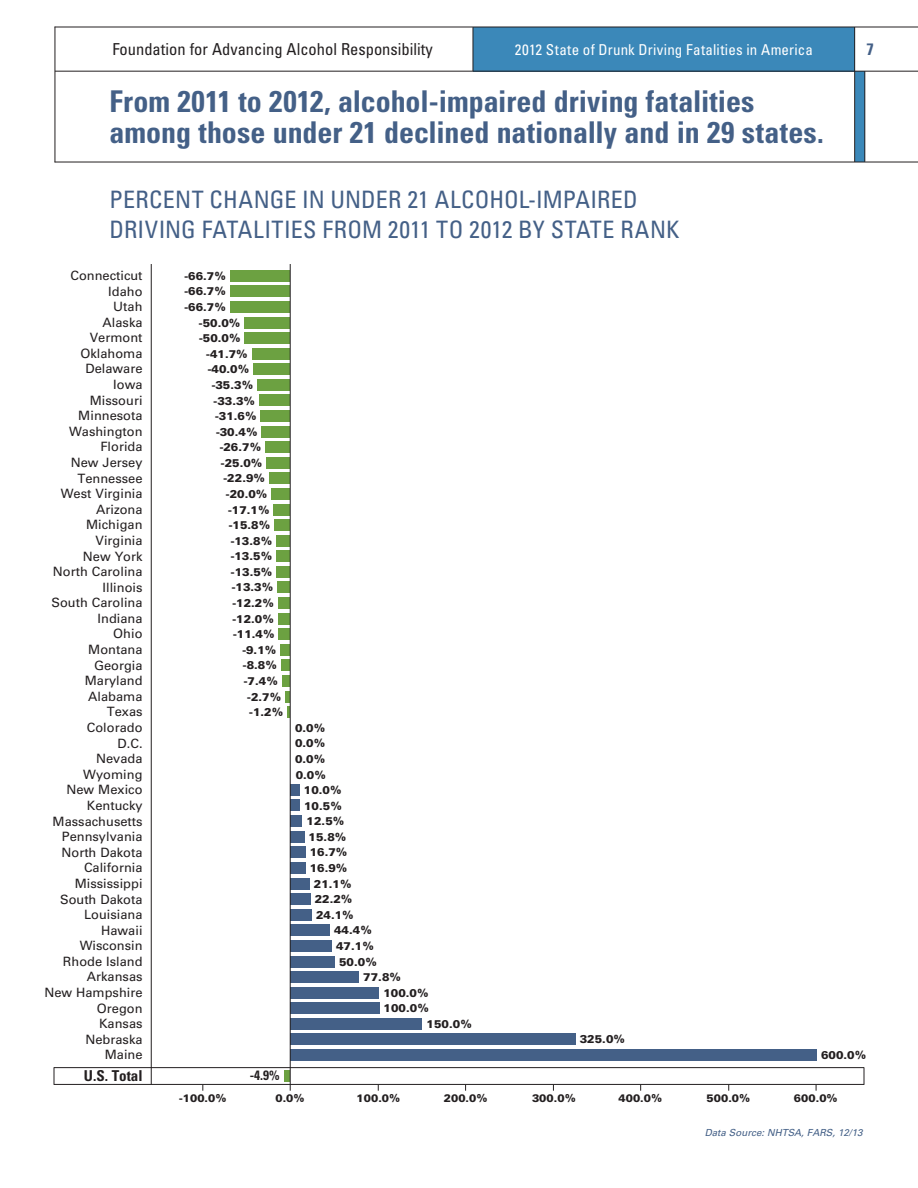
<style>
.page{position:relative;width:918px;height:1188px;background:#fff}
.page>*{position:absolute;margin:0;border:0;box-sizing:border-box;transform-origin:0 0}
.t1{font:700 condensed 30px/31.5px "Univers LT Std";letter-spacing:-.005em;color:#446087}
.t2{font:condensed 24px/30px "Univers LT Std";letter-spacing:.01em;color:#446087}
.t3{font:condensed 16.5px "Univers LT Std";color:#231f20}
.t4{font:700 condensed 16.5px "Univers LT Std";color:#446087}
.t5{font:condensed 15px "Univers LT Std";letter-spacing:.02em;color:#fff}
.t6{font:700 condensed 15px "Univers LT Std";color:#231f20}
.t7{font:700 condensed 13.5px "Univers LT Std";color:#231f20}
.t8{font:12.9px/15.6px "Univers LT Std";color:#231f20;text-align:right}
.t9{font:900 11.25px "Univers LT Std";color:#231f20}
.t10{font:900 10.95px "Univers LT Std";color:#231f20}
.t11{font:italic 9.75px "Univers LT Std";color:#446087}
</style>
<div class="page">
<div style="left:473px;top:27px;width:382px;height:44px;background:#3b88b9"></div>
<div style="left:855px;top:71px;width:10px;height:91px;background:#3b88b9"></div>
<hr style="left:55px;top:27px;width:1px;height:135px;background:#231f20">
<hr style="left:55px;top:162px;width:863px;height:1px;background:#231f20">
<hr style="left:864px;top:71px;width:1px;height:91px;background:#231f20">
<hr style="left:55px;top:27px;width:863px;height:1px;background:#231f20">
<hr style="left:854px;top:27px;width:1px;height:135px;background:#231f20">
<hr style="left:55px;top:71px;width:863px;height:1px;background:#231f20">
<hr style="left:473px;top:27px;width:1px;height:44px;background:#231f20">
<hr style="left:151px;top:264px;width:1px;height:821px;background:#231f20">
<svg style="left:54px;top:1068px;width:1px;height:16px"></svg>
<svg style="left:864px;top:1067px;width:1px;height:18px"></svg>
<hr style="left:54px;top:1084px;width:810px;height:1px;background:#231f20">
<hr style="left:54px;top:1067px;width:810px;height:1px;background:#231f20">
<div style="left:284px;top:1070px;width:6px;height:12px;background:#6ca141"></div>
<div style="left:230px;top:270px;width:60px;height:12px;background:#6ca141"></div>
<div style="left:230px;top:286px;width:60px;height:11px;background:#6ca141"></div>
<div style="left:230px;top:301px;width:60px;height:12px;background:#6ca141"></div>
<div style="left:245px;top:317px;width:45px;height:11px;background:#6ca141"></div>
<div style="left:245px;top:332px;width:45px;height:12px;background:#6ca141"></div>
<div style="left:252px;top:348px;width:38px;height:12px;background:#6ca141"></div>
<div style="left:254px;top:364px;width:36px;height:11px;background:#6ca141"></div>
<div style="left:257px;top:379px;width:33px;height:12px;background:#6ca141"></div>
<div style="left:259px;top:395px;width:31px;height:11px;background:#6ca141"></div>
<div style="left:261px;top:410px;width:29px;height:12px;background:#6ca141"></div>
<div style="left:262px;top:426px;width:28px;height:11px;background:#6ca141"></div>
<div style="left:265px;top:441px;width:25px;height:12px;background:#6ca141"></div>
<div style="left:267px;top:457px;width:23px;height:12px;background:#6ca141"></div>
<div style="left:269px;top:473px;width:21px;height:11px;background:#6ca141"></div>
<div style="left:272px;top:488px;width:18px;height:12px;background:#6ca141"></div>
<div style="left:274px;top:504px;width:16px;height:11px;background:#6ca141"></div>
<div style="left:275px;top:519px;width:15px;height:12px;background:#6ca141"></div>
<div style="left:276px;top:535px;width:14px;height:12px;background:#6ca141"></div>
<div style="left:276px;top:551px;width:14px;height:11px;background:#6ca141"></div>
<div style="left:277px;top:566px;width:13px;height:12px;background:#6ca141"></div>
<div style="left:278px;top:582px;width:12px;height:11px;background:#6ca141"></div>
<div style="left:278px;top:597px;width:12px;height:12px;background:#6ca141"></div>
<div style="left:278px;top:613px;width:12px;height:11px;background:#6ca141"></div>
<div style="left:279px;top:628px;width:11px;height:12px;background:#6ca141"></div>
<div style="left:281px;top:644px;width:9px;height:12px;background:#6ca141"></div>
<div style="left:282px;top:675px;width:8px;height:12px;background:#6ca141"></div>
<svg style="left:286px;top:691px;width:4px;height:11px"></svg>
<svg style="left:287px;top:706px;width:3px;height:12px"></svg>
<div style="left:281px;top:660px;width:9px;height:11px;background:#6ca141"></div>
<div style="left:290px;top:815px;width:12px;height:12px;background:#446087"></div>
<div style="left:290px;top:831px;width:14px;height:12px;background:#446087"></div>
<div style="left:290px;top:784px;width:9px;height:12px;background:#446087"></div>
<div style="left:290px;top:847px;width:15px;height:11px;background:#446087"></div>
<div style="left:290px;top:800px;width:10px;height:11px;background:#446087"></div>
<div style="left:290px;top:862px;width:15px;height:12px;background:#446087"></div>
<div style="left:290px;top:878px;width:19px;height:11px;background:#446087"></div>
<div style="left:290px;top:893px;width:20px;height:12px;background:#446087"></div>
<div style="left:290px;top:909px;width:21px;height:12px;background:#446087"></div>
<div style="left:290px;top:925px;width:40px;height:11px;background:#446087"></div>
<div style="left:290px;top:940px;width:42px;height:12px;background:#446087"></div>
<div style="left:290px;top:971px;width:69px;height:12px;background:#446087"></div>
<div style="left:290px;top:987px;width:89px;height:11px;background:#446087"></div>
<div style="left:290px;top:1002px;width:89px;height:12px;background:#446087"></div>
<div style="left:290px;top:1018px;width:132px;height:12px;background:#446087"></div>
<div style="left:290px;top:1034px;width:285px;height:11px;background:#446087"></div>
<div style="left:290px;top:956px;width:45px;height:11px;background:#446087"></div>
<div style="left:290px;top:1049px;width:526px;height:12px;background:#446087"></div>
<hr style="left:290px;top:264px;width:1px;height:827px;background:#231f20">
<p class="t3" style="left:112px;top:39px;width:322px">Foundation for Advancing Alcohol Responsibility</p>
<p class="t5" style="left:515px;top:40px;width:300px">2012 State of Drunk Driving Fatalities in America</p>
<p class="t4" style="left:866px;top:39px;width:9px">7</p>
<h1 class="t1" style="left:110px;top:85px;width:716px">From 2011 to 2012, alcohol-impaired driving fatalities among those under 21 declined nationally and in 29 states.</h1>
<h2 class="t2" style="left:110px;top:184px;width:572px">PERCENT CHANGE IN UNDER 21 ALCOHOL-IMPAIRED<br>DRIVING FATALITIES FROM 2011 TO 2012 BY STATE RANK</h2>
<p class="t8" style="left:44px;top:268px;width:100px">Connecticut<br>Idaho<br>Utah<br>Alaska<br>Vermont<br>Oklahoma<br>Delaware<br>Iowa<br>Missouri<br>Minnesota<br>Washington<br>Florida<br>New Jersey<br>Tennessee<br>West Virginia<br>Arizona<br>Michigan<br>Virginia<br>New York<br>North Carolina<br>Illinois<br>South Carolina<br>Indiana<br>Ohio<br>Montana<br>Georgia<br>Maryland<br>Alabama<br>Texas<br>Colorado<br>D.C.<br>Nevada<br>Wyoming<br>New Mexico<br>Kentucky<br>Massachusetts<br>Pennsylvania<br>North Dakota<br>California<br>Mississippi<br>South Dakota<br>Louisiana<br>Hawaii<br>Wisconsin<br>Rhode Island<br>Arkansas<br>New Hampshire<br>Oregon<br>Kansas<br>Nebraska<br>Maine</p>
<p class="t6" style="left:84px;top:1067px;width:60px">U.S. Total</p>
<p class="t9" style="left:184px;top:269px;width:43px">-66.7%</p>
<p class="t9" style="left:184px;top:284px;width:43px">-66.7%</p>
<p class="t9" style="left:184px;top:300px;width:43px">-66.7%</p>
<p class="t9" style="left:199px;top:316px;width:43px">-50.0%</p>
<p class="t9" style="left:199px;top:331px;width:43px">-50.0%</p>
<p class="t9" style="left:206px;top:347px;width:43px">-41.7%</p>
<p class="t9" style="left:208px;top:362px;width:43px">-40.0%</p>
<p class="t9" style="left:212px;top:378px;width:43px">-35.3%</p>
<p class="t9" style="left:214px;top:393px;width:43px">-33.3%</p>
<p class="t9" style="left:215px;top:409px;width:43px">-31.6%</p>
<p class="t9" style="left:216px;top:425px;width:43px">-30.4%</p>
<p class="t9" style="left:220px;top:440px;width:43px">-26.7%</p>
<p class="t9" style="left:221px;top:456px;width:43px">-25.0%</p>
<p class="t9" style="left:224px;top:471px;width:43px">-22.9%</p>
<p class="t9" style="left:226px;top:487px;width:43px">-20.0%</p>
<p class="t9" style="left:228px;top:502px;width:43px">-17.1%</p>
<p class="t9" style="left:229px;top:518px;width:43px">-15.8%</p>
<p class="t9" style="left:231px;top:534px;width:43px">-13.8%</p>
<p class="t9" style="left:231px;top:549px;width:43px">-13.5%</p>
<p class="t9" style="left:231px;top:565px;width:43px">-13.5%</p>
<p class="t9" style="left:232px;top:580px;width:43px">-13.3%</p>
<p class="t9" style="left:232px;top:596px;width:43px">-12.2%</p>
<p class="t9" style="left:232px;top:612px;width:43px">-12.0%</p>
<p class="t9" style="left:233px;top:627px;width:43px">-11.4%</p>
<p class="t9" style="left:242px;top:643px;width:35px">-9.1%</p>
<p class="t9" style="left:243px;top:658px;width:35px">-8.8%</p>
<p class="t9" style="left:244px;top:674px;width:35px">-7.4%</p>
<p class="t9" style="left:247px;top:689px;width:35px">-2.7%</p>
<p class="t9" style="left:249px;top:705px;width:35px">-1.2%</p>
<p class="t9" style="left:295px;top:721px;width:32px">0.0%</p>
<p class="t9" style="left:295px;top:736px;width:32px">0.0%</p>
<p class="t9" style="left:295px;top:752px;width:32px">0.0%</p>
<p class="t9" style="left:296px;top:767px;width:32px">0.0%</p>
<p class="t9" style="left:304px;top:783px;width:39px">10.0%</p>
<p class="t9" style="left:304px;top:799px;width:39px">10.5%</p>
<p class="t9" style="left:307px;top:814px;width:39px">12.5%</p>
<p class="t9" style="left:309px;top:830px;width:39px">15.8%</p>
<p class="t9" style="left:310px;top:845px;width:39px">16.7%</p>
<p class="t9" style="left:310px;top:861px;width:39px">16.9%</p>
<p class="t9" style="left:314px;top:877px;width:39px">21.1%</p>
<p class="t9" style="left:315px;top:892px;width:39px">22.2%</p>
<p class="t9" style="left:316px;top:908px;width:39px">24.1%</p>
<p class="t9" style="left:334px;top:923px;width:39px">44.4%</p>
<p class="t9" style="left:336px;top:939px;width:39px">47.1%</p>
<p class="t9" style="left:339px;top:954px;width:39px">50.0%</p>
<p class="t9" style="left:363px;top:970px;width:39px">77.8%</p>
<p class="t9" style="left:383px;top:986px;width:47px">100.0%</p>
<p class="t9" style="left:384px;top:1001px;width:47px">100.0%</p>
<p class="t9" style="left:427px;top:1017px;width:47px">150.0%</p>
<p class="t7" style="left:250px;top:1067px;width:31px">-4.9%</p>
<p class="t9" style="left:580px;top:1032px;width:47px">325.0%</p>
<p class="t9" style="left:821px;top:1048px;width:47px">600.0%</p>
<p class="t10" style="left:179px;top:1091px;width:49px">-100.0%</p>
<p class="t10" style="left:275px;top:1091px;width:31px">0.0%</p>
<p class="t10" style="left:357px;top:1091px;width:45px">100.0%</p>
<p class="t10" style="left:444px;top:1091px;width:45px">200.0%</p>
<p class="t10" style="left:532px;top:1091px;width:45px">300.0%</p>
<p class="t10" style="left:619px;top:1091px;width:45px">400.0%</p>
<p class="t10" style="left:707px;top:1091px;width:45px">500.0%</p>
<p class="t10" style="left:794px;top:1091px;width:45px">600.0%</p>
<p class="t11" style="left:705px;top:1127px;width:159px">Data Source: NHTSA, FARS, 12/13</p>
</div>
